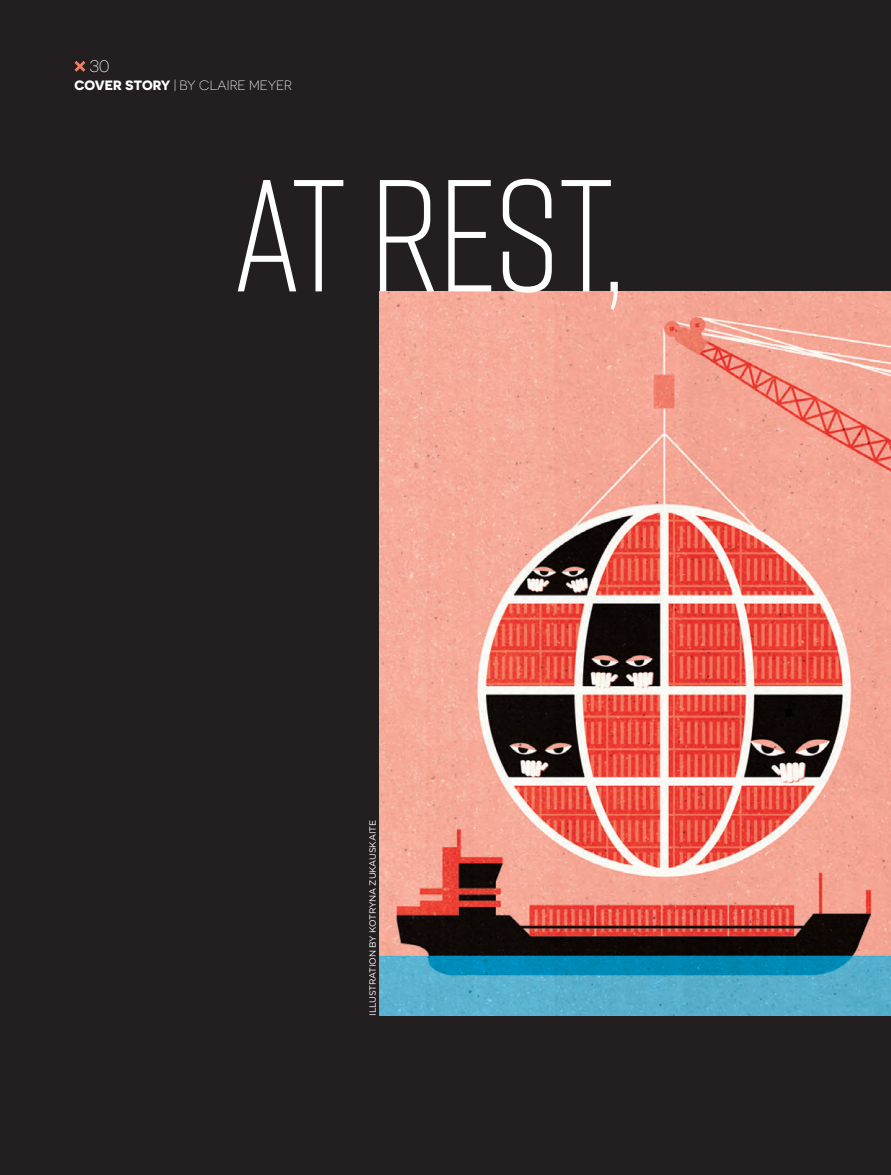
<style>
.page{position:relative;width:891px;height:1175px;background:#fff}
.page>*{position:absolute;margin:0;border:0;box-sizing:border-box;transform-origin:0 0}
.t1{font:300 159px "Rift";letter-spacing:-.025em;color:#fff}
.t2{font:300 16.5px "Novecentosanswide";color:#fff}
.t3{font:300 13.5px "Novecentosanswide";color:#fff}
.t4{font:9px "Gotham";letter-spacing:-.02em;color:#fff}
.s1{font-weight:700}
</style>
<div class="page">
<div style="left:0;top:0;width:891px;height:1174px;background:#231f20"></div>
<svg style="left:75px;top:61px;width:10px;height:11px"></svg>
<img style="left:380px;top:291px;width:511px;height:724px">
<h2 class="t2" style="left:89px;top:56px;width:21px">30</h2>
<h3 class="t3" style="left:75px;top:77px;width:219px"><span class="s1">COVER STORY</span> | BY CLAIRE MEYER</h3>
<h1 class="t1" style="left:233px;top:180px;width:394px">At Rest,</h1>
<p class="t4" style="left:369px;top:1015px;width:197px;rotate:-90deg">ILLUSTRATION BY KOTRYNA ZUKAUSKAITE</p>
</div>
